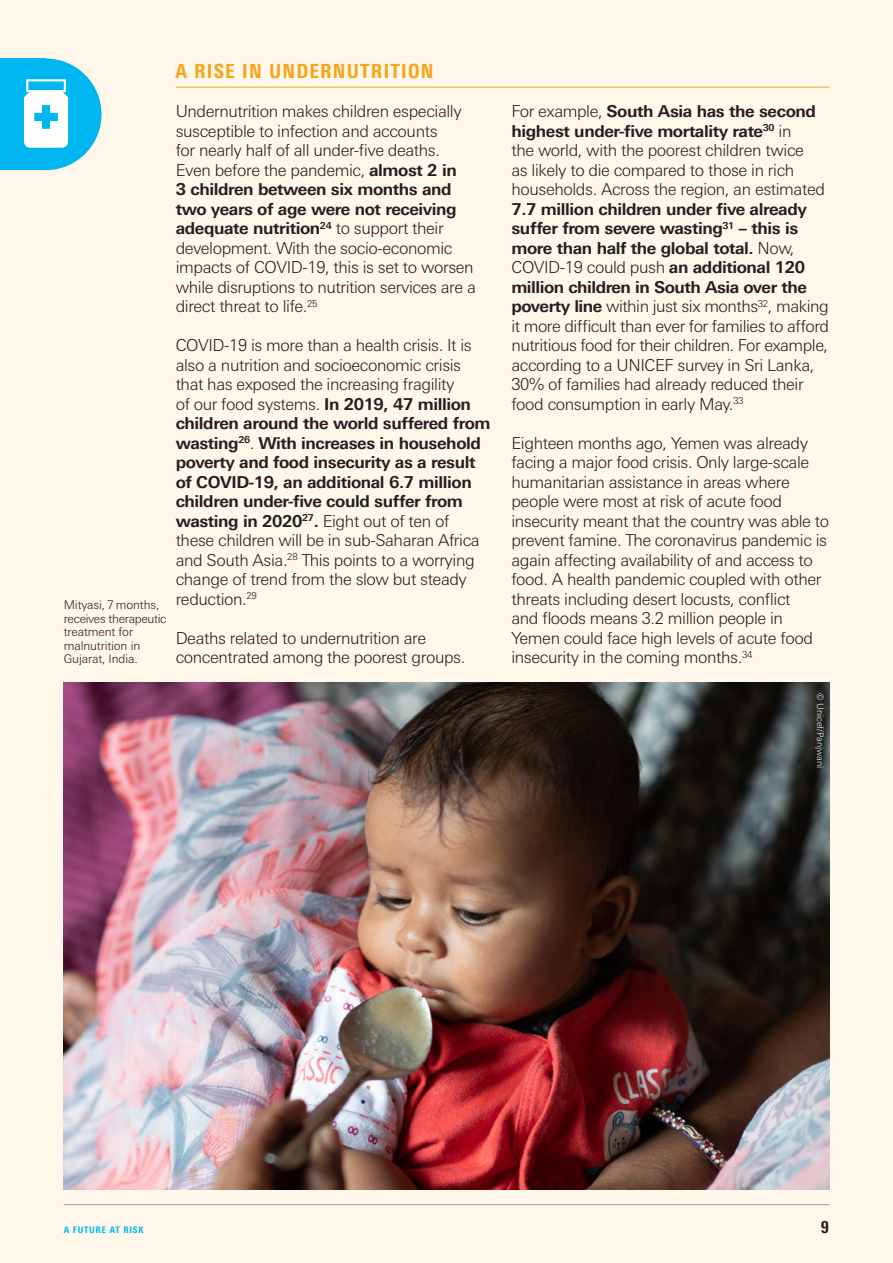
<style>
.page{position:relative;width:893px;height:1263px;background:#fef7ea}
.page>*{position:absolute;margin:0;border:0;box-sizing:border-box;transform-origin:0 0}
.t1{font:800 condensed 19.5px "Univers Next Pro";letter-spacing:.06em;color:#f9a51b}
.t2{font:300 16.5px/19.5px "Univers Next Pro";letter-spacing:-.025em;color:#231f20}
.t3{font:300 12px/13.5px "Univers Next Pro";letter-spacing:-.01em;color:#231f20}
.t4{font:300 9px "Univers Next Pro";color:#fff}
.t5{font:800 condensed 9px "Univers Next Pro";letter-spacing:.08em;color:#00b6f0}
.s1{font-weight:700}
.s2{font-size:16.5px;color:#231f20}
</style>
<div class="page">
<hr style="left:64px;top:1204px;width:765px;height:1px;background:#a69c95">
<hr style="left:176px;top:87px;width:653px;height:1px;background:#f9a51b">
<img style="left:64px;top:682px;width:765px;height:507px">
<svg style="left:0;top:59px;width:102px;height:111px"></svg>
<p class="t1" style="left:175px;top:59px;width:260px">A RISE IN UNDERNUTRITION</p>
<p class="t3" style="left:64px;top:598px;width:104px">Mityasi, 7 months, receives therapeutic treatment for malnutrition in<br>Gujarat, India.</p>
<p class="t2" style="left:176px;top:101px;width:302px">Undernutrition makes children especially susceptible to infection and accounts<br>for nearly half of all under-five deaths.<br>Even before the pandemic, <span class="s1">almost 2 in<br>3 children between six months and two years of age were not receiving adequate nutrition</span><sup>24</sup> to support their development. With the socio-economic impacts of COVID-19, this is set to worsen while disruptions to nutrition services are a direct threat to life.<sup>25</sup></p>
<p class="t2" style="left:176px;top:335px;width:316px">COVID-19 is more than a health crisis. It is also a nutrition and socioeconomic crisis that has exposed the increasing fragility<br>of our food systems. <span class="s1">In 2019, 47 million children around the world suffered from wasting</span><sup>26</sup>. <span class="s1">With increases in household poverty and food insecurity as a result of COVID-19, an additional 6.7 million children under-five could suffer from wasting in 2020</span><sup>27</sup><span class="s1">.</span> Eight out of ten of these children will be in sub-Saharan Africa and South Asia.<sup>28</sup> This points to a worrying change of trend from the slow but steady reduction.<sup>29</sup></p>
<p class="t2" style="left:176px;top:628px;width:291px">Deaths related to undernutrition are concentrated among the poorest groups.</p>
<p class="t2" style="left:511px;top:101px;width:319px">For example, <span class="s1">South Asia has the second highest under-five mortality rate</span><sup>30</sup> in<br>the world, with the poorest children twice<br>as likely to die compared to those in rich households. Across the region, an estimated <span class="s1">7.7 million children under five already suffer from severe wasting</span><sup>31</sup> <span class="s1">– this is more than half the global total.</span> Now, COVID-19 could push <span class="s1">an additional 120 million children in South Asia over the poverty line</span> within just six months<sup>32</sup>, making it more difficult than ever for families to afford nutritious food for their children. For example, according to a UNICEF survey in Sri Lanka, 30% of families had already reduced their food consumption in early May.<sup>33</sup></p>
<p class="t2" style="left:511px;top:433px;width:319px">Eighteen months ago, Yemen was already facing a major food crisis. Only large-scale humanitarian assistance in areas where people were most at risk of acute food insecurity meant that the country was able to prevent famine. The coronavirus pandemic is again affecting availability of and access to food. A health pandemic coupled with other threats including desert locusts, conflict<br>and floods means 3.2 million people in Yemen could face high levels of acute food insecurity in the coming months.<sup>34</sup></p>
<p class="t4" style="left:826px;top:693px;width:77px;rotate:90deg">© Unicef/Panjwani</p>
<p class="t5" style="left:51px;top:1224px;width:94px"><span class="s2">9</span> A FUTURE AT RISK</p>
</div>
